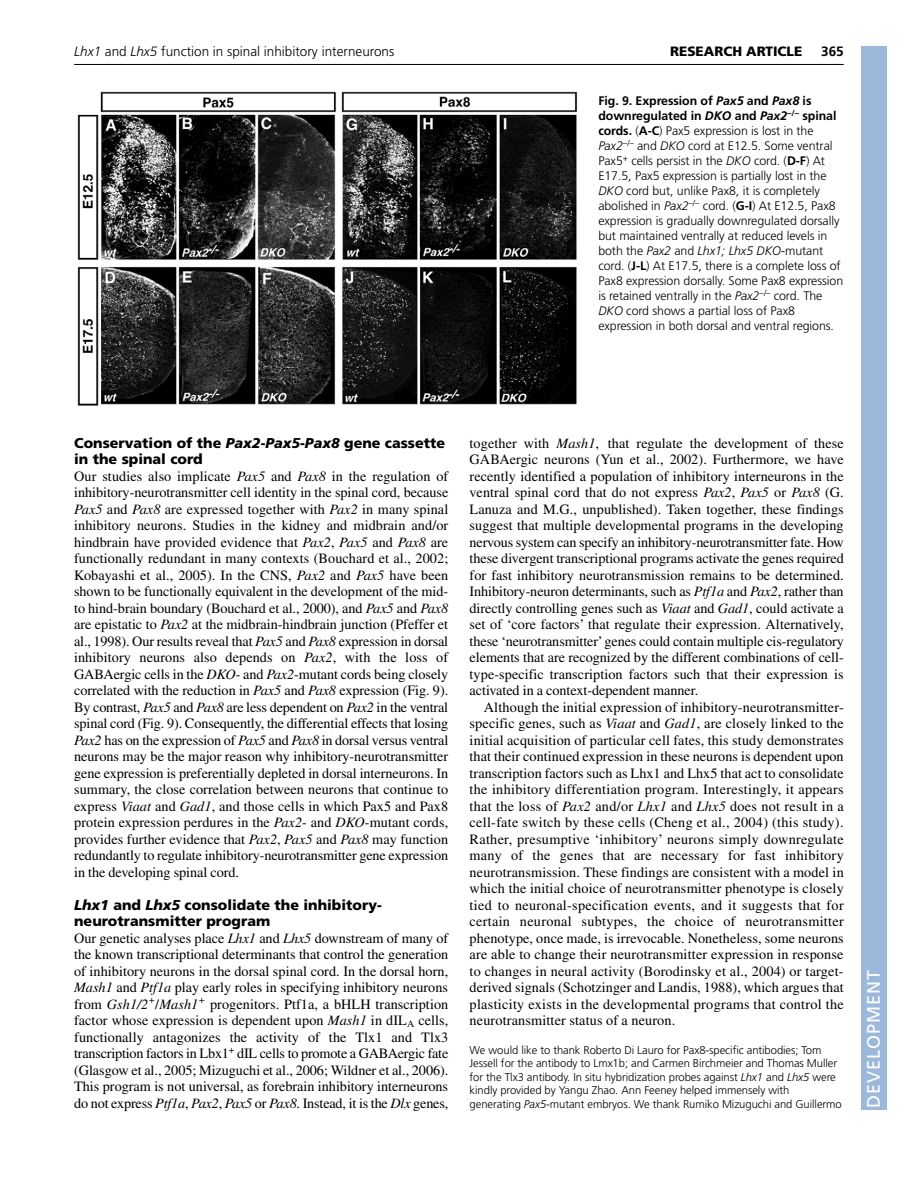
<style>
.page{position:relative;width:918px;height:1188px;background:#fff}
.page>*{position:absolute;margin:0;border:0;box-sizing:border-box;transform-origin:0 0}
.t1{font:18px "Frutiger LT Std";letter-spacing:.055em;color:#fff}
.t2{font:14.25px/16.5px "Times";letter-spacing:-.005em;color:#000;text-align:justify}
.t3{font:900 14.25px/16.5px "Frutiger LT Std";color:#000}
.t4{font:300 13.5px "Frutiger LT Std";color:#000}
.t5{font:900 13.5px "Frutiger LT Std";color:#000}
.t6{font:700 13.5px "Frutiger LT Std";color:#000}
.t7{font:300 12.3px/15px "Frutiger LT Std";letter-spacing:-.005em;color:#000}
.t8{font:300 11.25px/13.5px "Frutiger LT Std";letter-spacing:-.005em;color:#000}
.s1{font-style:italic}
.s2{font-weight:700}
.s3{font-weight:700;font-style:italic}
</style>
<div class="page">
<div style="left:861px;top:46px;width:25px;height:1064px;background:#9cb9db"></div>
<hr style="left:74px;top:64px;width:770px;height:1px;background:#000">
<img style="left:77px;top:91px;width:501px;height:315px">
<p class="t4" style="left:74px;top:46px;width:322px"><span class="s1">Lhx1</span> and <span class="s1">Lhx5</span> function in spinal inhibitory interneurons</p>
<p class="t5" style="left:670px;top:46px;width:134px">RESEARCH ARTICLE</p>
<p class="t6" style="left:821px;top:46px;width:24px">365</p>
<p class="t7" style="left:598px;top:94px;width:246px"><span class="s2">Fig. 9. Expression of</span> <span class="s3">Pax5</span> <span class="s2">and</span> <span class="s3">Pax8</span> <span class="s2">is downregulated in</span> <span class="s3">DKO</span> <span class="s2">and</span> <span class="s3">Pax2</span><sup>–/–</sup> <span class="s2">spinal cords.</span> (<span class="s2">A-C</span>) Pax5 expression is lost in the <span class="s1">Pax2</span><sup>–/–</sup> and <span class="s1">DKO</span> cord at E12.5. Some ventral Pax5<sup>+</sup> cells persist in the <span class="s1">DKO</span> cord. (<span class="s2">D-F</span>) At E17.5, Pax5 expression is partially lost in the <span class="s1">DKO</span> cord but, unlike Pax8, it is completely abolished in <span class="s1">Pax2</span><sup>–/–</sup> cord. (<span class="s2">G-I</span>) At E12.5, Pax8 expression is gradually downregulated dorsally but maintained ventrally at reduced levels in both the <span class="s1">Pax2</span> and <span class="s1">Lhx1; Lhx5 DKO</span>-mutant cord. (<span class="s2">J-L</span>) At E17.5, there is a complete loss of Pax8 expression dorsally. Some Pax8 expression is retained ventrally in the <span class="s1">Pax2</span><sup>–/–</sup> cord. The <span class="s1">DKO</span> cord shows a partial loss of Pax8 expression in both dorsal and ventral regions.</p>
<p class="t3" style="left:74px;top:436px;width:372px">Conservation of the <span class="s1">Pax2</span>-<span class="s1">Pax5</span>-<span class="s1">Pax8</span> gene cassette in the spinal cord</p>
<p class="t2" style="left:74px;top:469px;width:376px">Our studies also implicate <span class="s1">Pax5</span> and <span class="s1">Pax8</span> in the regulation of inhibitory-neurotransmitter cell identity in the spinal cord, because <span class="s1">Pax5</span> and <span class="s1">Pax8</span> are expressed together with <span class="s1">Pax2</span> in many spinal inhibitory neurons. Studies in the kidney and midbrain and/or hindbrain have provided evidence that <span class="s1">Pax2</span>, <span class="s1">Pax5</span> and <span class="s1">Pax8</span> are functionally redundant in many contexts (Bouchard et al., 2002; Kobayashi et al., 2005). In the CNS, <span class="s1">Pax2</span> and <span class="s1">Pax5</span> have been shown to be functionally equivalent in the development of the mid&shy;to hind-brain boundary (Bouchard et al., 2000), and <span class="s1">Pax5</span> and <span class="s1">Pax8 </span>are epistatic to <span class="s1">Pax2</span> at the midbrain-hindbrain junction (Pfeffer et al., 1998). Our results reveal that <span class="s1">Pax5</span> and <span class="s1">Pax8</span> expression in dorsal inhibitory neurons also depends on <span class="s1">Pax2</span>, with the loss of GABAergic cells in the <span class="s1">DKO</span>- and <span class="s1">Pax2</span>-mutant cords being closely correlated with the reduction in <span class="s1">Pax5</span> and <span class="s1">Pax8</span> expression (Fig. 9).<br>By contrast, <span class="s1">Pax5</span> and <span class="s1">Pax8</span> are less dependent on <span class="s1">Pax2</span> in the ventral spinal cord (Fig. 9). Consequently, the differential effects that losing <span class="s1">Pax2</span> has on the expression of <span class="s1">Pax5</span> and <span class="s1">Pax8</span> in dorsal versus ventral neurons may be the major reason why inhibitory-neurotransmitter gene expression is preferentially depleted in dorsal interneurons. In summary, the close correlation between neurons that continue to express <span class="s1">Viaat</span> and <span class="s1">Gad1</span>, and those cells in which Pax5 and Pax8 protein expression perdures in the <span class="s1">Pax2</span>- and <span class="s1">DKO</span>-mutant cords, provides further evidence that <span class="s1">Pax2</span>, <span class="s1">Pax5</span> and <span class="s1">Pax8</span> may function redundantly to regulate inhibitory-neurotransmitter gene expression in the developing spinal cord.</p>
<p class="t3" style="left:74px;top:898px;width:309px"><span class="s1">Lhx1</span> and <span class="s1">Lhx5</span> consolidate the inhibitory&shy;neurotransmitter program</p>
<p class="t2" style="left:74px;top:931px;width:376px">Our genetic analyses place <span class="s1">Lhx1</span> and <span class="s1">Lhx5</span> downstream of many of the known transcriptional determinants that control the generation of inhibitory neurons in the dorsal spinal cord. In the dorsal horn, <span class="s1">Mash1</span> and <span class="s1">Ptf1a</span> play early roles in specifying inhibitory neurons from <span class="s1">Gsh1/2</span><sup>+</sup>/<span class="s1">Mash1</span><sup>+</sup> progenitors. Ptf1a, a bHLH transcription factor whose expression is dependent upon <span class="s1">Mash1</span> in dIL<sub>A</sub> cells, functionally antagonizes the activity of the Tlx1 and Tlx3 transcription factors in Lbx1<sup>+</sup> dIL cells to promote a GABAergic fate (Glasgow et al., 2005; Mizuguchi et al., 2006; Wildner et al., 2006).<br>This program is not universal, as forebrain inhibitory interneurons do not express <span class="s1">Ptf1a</span>, <span class="s1">Pax2</span>, <span class="s1">Pax5</span> or <span class="s1">Pax8</span>. Instead, it is the <span class="s1">Dlx</span> genes,</p>
<p class="t2" style="left:470px;top:436px;width:376px">together with <span class="s1">Mash1</span>, that regulate the development of these GABAergic neurons (Yun et al., 2002). Furthermore, we have recently identified a population of inhibitory interneurons in the ventral spinal cord that do not express <span class="s1">Pax2</span>, <span class="s1">Pax5</span> or <span class="s1">Pax8</span> (G.<br>Lanuza and M.G., unpublished). Taken together, these findings suggest that multiple developmental programs in the developing nervous system can specify an inhibitory-neurotransmitter fate. How these divergent transcriptional programs activate the genes required for fast inhibitory neurotransmission remains to be determined.<br>Inhibitory-neuron determinants, such as <span class="s1">Ptf1a</span> and <span class="s1">Pax2</span>, rather than directly controlling genes such as <span class="s1">Viaat</span> and <span class="s1">Gad1</span>, could activate a set of ‘core factors’ that regulate their expression. Alternatively, these ‘neurotransmitter’ genes could contain multiple cis-regulatory elements that are recognized by the different combinations of cell&shy;type-specific transcription factors such that their expression is activated in a context-dependent manner.</p>
<p class="t2" style="left:470px;top:700px;width:376px;text-indent:14px">Although the initial expression of inhibitory-neurotransmitter&shy;specific genes, such as <span class="s1">Viaat</span> and <span class="s1">Gad1</span>, are closely linked to the initial acquisition of particular cell fates, this study demonstrates that their continued expression in these neurons is dependent upon transcription factors such as Lhx1 and Lhx5 that act to consolidate the inhibitory differentiation program. Interestingly, it appears that the loss of <span class="s1">Pax2</span> and/or <span class="s1">Lhx1</span> and <span class="s1">Lhx5</span> does not result in a cell-fate switch by these cells (Cheng et al., 2004) (this study).<br>Rather, presumptive ‘inhibitory’ neurons simply downregulate many of the genes that are necessary for fast inhibitory neurotransmission. These findings are consistent with a model in which the initial choice of neurotransmitter phenotype is closely tied to neuronal-specification events, and it suggests that for certain neuronal subtypes, the choice of neurotransmitter phenotype, once made, is irrevocable. Nonetheless, some neurons are able to change their neurotransmitter expression in response to changes in neural activity (Borodinsky et al., 2004) or target&shy;derived signals (Schotzinger and Landis, 1988), which argues that plasticity exists in the developmental programs that control the neurotransmitter status of a neuron.</p>
<p class="t8" style="left:470px;top:1044px;width:374px">We would like to thank Roberto Di Lauro for Pax8-specific antibodies; Tom Jessell for the antibody to Lmx1b; and Carmen Birchmeier and Thomas Muller for the Tlx3 antibody. In situ hybridization probes against <span class="s1">Lhx1</span> and <span class="s1">Lhx5</span> were kindly provided by Yangu Zhao. Ann Feeney helped immensely with generating <span class="s1">Pax5</span>-mutant embryos. We thank Rumiko Mizuguchi and Guillermo</p>
<p class="t1" style="left:863px;top:1108px;width:140px;rotate:-90deg">DEVELOPMENT</p>
</div>
